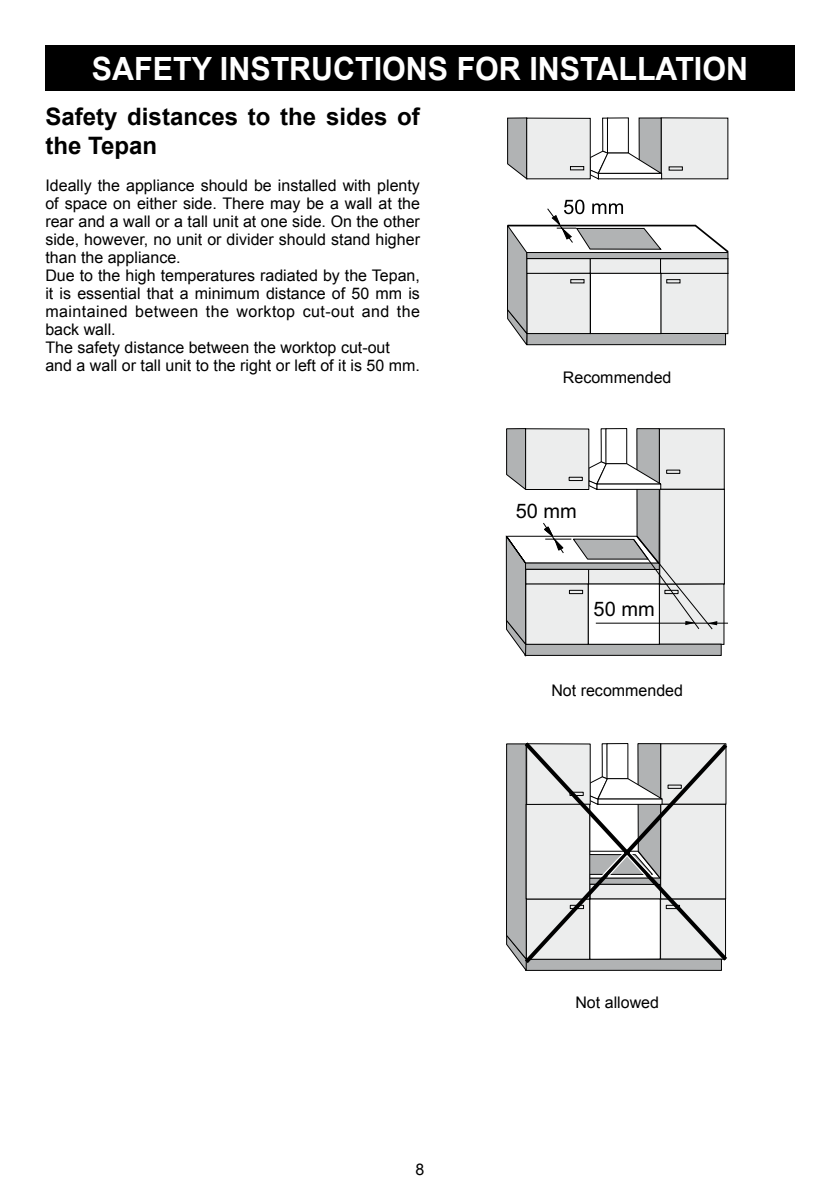
<style>
.page{position:relative;width:840px;height:1191px;background:#fff}
.page>*{position:absolute;margin:0;border:0;box-sizing:border-box;transform-origin:0 0}
.t1{font:700 32px "Arial";color:#fff;scale:.95 1}
.t2{font:700 24px/28.8px "Arial";color:#000}
.t3{font:20px "Arial";color:#000}
.t4{font:16px/18px "Arial";color:#000}
</style>
<div class="page">
<div style="left:660px;top:118px;width:67px;height:61px;background:#eceded"></div>
<svg style="left:507px;top:117px;width:155px;height:63px"></svg>
<div style="left:570px;top:166px;width:13px;height:4px;border:1px solid #000"></div>
<svg style="left:505px;top:200px;width:224px;height:771px"></svg>
<hr style="left:595px;top:623px;width:132px;height:1px;background:#000">
<div style="left:45px;top:45px;width:749px;height:46px;background:#000"></div>
<h1 class="t1" style="left:92px;top:47px;width:691px">SAFETY INSTRUCTIONS FOR INSTALLATION</h1>
<h2 class="t2" style="left:45px;top:103px;width:376px">Safety distances to the sides of the Tepan</h2>
<p class="t4" style="left:45px;top:177px;width:376px">Ideally the appliance should be installed with plenty of space on either side. There may be a wall at the rear and a wall or a tall unit at one side. On the other side, however, no unit or divider should stand higher than the appliance.<br>Due to the high temperatures radiated by the Tepan, it is essential that a minimum distance of 50 mm is maintained between the worktop cut-out and the back wall.<br>The safety distance between the worktop cut-out and a wall or tall unit to the right or left of it is 50 mm.</p>
<p class="t4" style="left:562px;top:369px;width:110px">Recommended</p>
<p class="t3" style="left:515px;top:499px;width:63px">50 mm</p>
<p class="t3" style="left:593px;top:597px;width:63px">50 mm</p>
<p class="t4" style="left:551px;top:681px;width:133px">Not recommended</p>
<p class="t4" style="left:415px;top:1161px;width:10px">8</p>
<p class="t4" style="left:575px;top:993px;width:85px">Not allowed</p>
</div>
